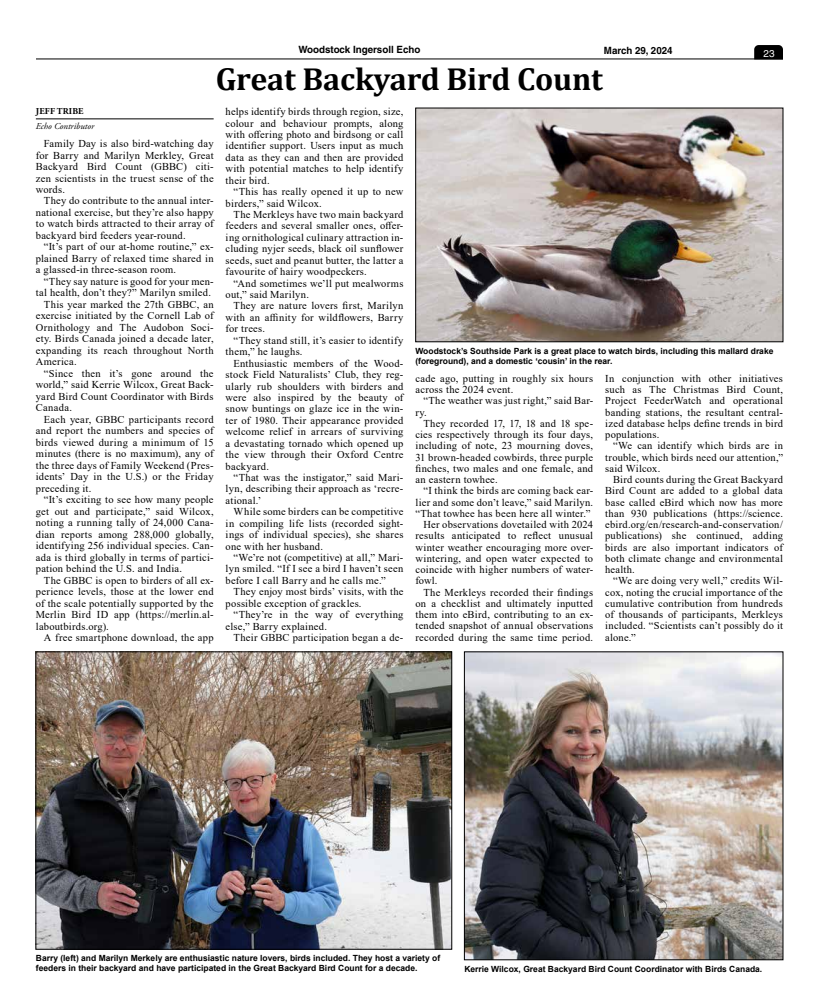
<style>
.page{position:relative;width:819px;height:1008px;background:#fff}
.page>*{position:absolute;margin:0;border:0;box-sizing:border-box;transform-origin:0 0}
.t1{font:700 32px "Cambria";letter-spacing:-.005em;color:#000}
.t2{font:10.5px/11.4px "Times New Roman";letter-spacing:.025em;color:#000;text-align:justify}
.t3{font:700 10px "Helvetica LT Std";color:#000}
.t4{font:10px "Helvetica LT Std";color:#fff}
.t5{font:italic 9px "Adobe Garamond Pro";color:#000}
.t6{font:700 9px "Adobe Garamond Pro";letter-spacing:.015em;color:#000}
.t7{font:700 8.5px/10.2px "Arial";color:#000}
</style>
<div class="page">
<hr style="left:36px;top:58px;width:747px;height:1px;background:#000">
<svg style="left:754px;top:45px;width:29px;height:14px"></svg>
<hr style="left:36px;top:118px;width:178px;height:1px;background:#000">
<img style="left:38px;top:654px;width:412px;height:294px">
<div style="left:36px;top:652px;width:416px;height:298px;border:1px solid #000"></div>
<img style="left:466px;top:654px;width:315px;height:304px">
<div style="left:464px;top:652px;width:319px;height:308px;border:1px solid #000"></div>
<img style="left:417px;top:110px;width:364px;height:230px">
<div style="left:415px;top:108px;width:368px;height:234px;border:1px solid #000"></div>
<p class="t3" style="left:299px;top:44px;width:123px">Woodstock Ingersoll Echo</p>
<p class="t3" style="left:604px;top:45px;width:70px">March 29, 2024</p>
<p class="t4" style="left:764px;top:47px;width:13px">23</p>
<h1 class="t1" style="left:216px;top:56px;width:389px">Great Backyard Bird Count</h1>
<p class="t6" style="left:36px;top:106px;width:49px">JEFF TRIBE</p>
<p class="t5" style="left:36px;top:121px;width:60px">Echo Contributor</p>
<p class="t2" style="left:36px;top:137px;width:179px;text-indent:8px">Family Day is also bird-watching day for Barry and Marilyn Merkley, Great Backyard Bird Count (GBBC) citi&shy;zen scientists in the truest sense of the words.</p>
<p class="t2" style="left:36px;top:195px;width:179px;text-indent:8px">They do contribute to the annual inter&shy;national exercise, but they’re also happy to watch birds attracted to their array of backyard bird feeders year-round.</p>
<p class="t2" style="left:36px;top:241px;width:179px;text-indent:8px">“It’s part of our at-home routine,” ex&shy;plained Barry of relaxed time shared in a glassed-in three-season room.</p>
<p class="t2" style="left:44px;top:275px;width:171px">“They say nature is good for your men-</p>
<p class="t2" style="left:36px;top:287px;width:177px">tal health, don’t they?” Marilyn smiled.</p>
<p class="t2" style="left:44px;top:298px;width:171px">This year marked the 27th GBBC, an</p>
<p class="t2" style="left:36px;top:310px;width:179px">exercise initiated by the Cornell Lab of</p>
<p class="t2" style="left:36px;top:321px;width:179px">Ornithology and The Audobon Soci-</p>
<p class="t2" style="left:36px;top:333px;width:179px">ety. Birds Canada joined a decade later,</p>
<p class="t2" style="left:36px;top:344px;width:179px">expanding its reach throughout North</p>
<p class="t2" style="left:36px;top:356px;width:42px">America.</p>
<p class="t2" style="left:44px;top:367px;width:171px">“Since then it’s gone around the</p>
<p class="t2" style="left:36px;top:379px;width:179px">world,” said Kerrie Wilcox, Great Back-</p>
<p class="t2" style="left:36px;top:390px;width:179px">yard Bird Count Coordinator with Birds</p>
<p class="t2" style="left:36px;top:402px;width:38px">Canada.</p>
<p class="t2" style="left:44px;top:413px;width:171px">Each year, GBBC participants record</p>
<p class="t2" style="left:36px;top:425px;width:179px">and report the numbers and species of</p>
<p class="t2" style="left:36px;top:436px;width:179px">birds viewed during a minimum of 15</p>
<p class="t2" style="left:36px;top:448px;width:179px">minutes (there is no maximum), any of</p>
<p class="t2" style="left:36px;top:459px;width:179px">the three days of Family Weekend (Pres-</p>
<p class="t2" style="left:36px;top:471px;width:179px">idents’ Day in the U.S.) or the Friday</p>
<p class="t2" style="left:36px;top:482px;width:57px">preceding it.</p>
<p class="t2" style="left:44px;top:494px;width:171px">“It’s exciting to see how many people</p>
<p class="t2" style="left:36px;top:505px;width:179px">get out and participate,” said Wilcox,</p>
<p class="t2" style="left:36px;top:517px;width:179px">noting a running tally of 24,000 Cana-</p>
<p class="t2" style="left:36px;top:528px;width:179px">dian reports among 288,000 globally,</p>
<p class="t2" style="left:36px;top:540px;width:179px">identifying 256 individual species. Can-</p>
<p class="t2" style="left:36px;top:551px;width:179px">ada is third globally in terms of partici-</p>
<p class="t2" style="left:36px;top:563px;width:148px">pation behind the U.S. and India.</p>
<p class="t2" style="left:44px;top:574px;width:171px">The GBBC is open to birders of all ex-</p>
<p class="t2" style="left:36px;top:586px;width:179px">perience levels, those at the lower end</p>
<p class="t2" style="left:36px;top:597px;width:179px">of the scale potentially supported by the</p>
<p class="t2" style="left:36px;top:608px;width:179px">Merlin Bird ID app (https://merlin.al-</p>
<p class="t2" style="left:36px;top:620px;width:74px">laboutbirds.org).</p>
<p class="t2" style="left:44px;top:631px;width:171px">A free smartphone download, the app</p>
<p class="t2" style="left:226px;top:106px;width:179px">helps identify birds through region, size, colour and behaviour prompts, along with offering photo and birdsong or call identifier support. Users input as much data as they can and then are provided with potential matches to help identify their bird.</p>
<p class="t2" style="left:226px;top:186px;width:179px;text-indent:8px">“This has really opened it up to new birders,” said Wilcox.</p>
<p class="t2" style="left:226px;top:208px;width:179px;text-indent:8px">The Merkleys have two main backyard feeders and several smaller ones, offer&shy;ing ornithological culinary attraction in&shy;cluding nyjer seeds, black oil sunflower seeds, suet and peanut butter, the latter a favourite of hairy woodpeckers.</p>
<p class="t2" style="left:226px;top:277px;width:179px;text-indent:8px">“And sometimes we’ll put mealworms out,” said Marilyn.</p>
<p class="t2" style="left:226px;top:300px;width:179px;text-indent:8px">They are nature lovers first, Marilyn with an affinity for wildflowers, Barry for trees.</p>
<p class="t2" style="left:226px;top:334px;width:179px;text-indent:8px">“They stand still, it’s easier to identify them,” he laughs.</p>
<p class="t2" style="left:226px;top:357px;width:179px;text-indent:8px">Enthusiastic members of the Wood&shy;stock Field Naturalists’ Club, they reg&shy;ularly rub shoulders with birders and were also inspired by the beauty of snow buntings on glaze ice in the win&shy;ter of 1980. Their appearance provided welcome relief in arrears of surviving a devastating tornado which opened up the view through their Oxford Centre backyard.</p>
<p class="t2" style="left:226px;top:471px;width:179px;text-indent:8px">“That was the instigator,” said Mari&shy;lyn, describing their approach as ‘recre&shy;ational.’</p>
<p class="t2" style="left:226px;top:506px;width:179px;text-indent:8px">While some birders can be competitive in compiling life lists (recorded sight&shy;ings of individual species), she shares one with her husband.</p>
<p class="t2" style="left:226px;top:552px;width:179px;text-indent:8px">“We’re not (competitive) at all,” Mari&shy;lyn smiled. “If I see a bird I haven’t seen before I call Barry and he calls me.”</p>
<p class="t2" style="left:226px;top:586px;width:179px;text-indent:8px">They enjoy most birds’ visits, with the possible exception of grackles.</p>
<p class="t2" style="left:226px;top:609px;width:179px;text-indent:8px">“They’re in the way of everything else,” Barry explained.</p>
<p class="t2" style="left:234px;top:632px;width:171px">Their GBBC participation began a de-</p>
<p class="t7" style="left:415px;top:346px;width:360px">Woodstock’s Southside Park is a great place to watch birds, including this mallard drake (foreground), and a domestic ‘cousin’ in the rear.</p>
<p class="t2" style="left:415px;top:372px;width:179px">cade ago, putting in roughly six hours across the 2024 event.</p>
<p class="t2" style="left:415px;top:395px;width:179px;text-indent:8px">“The weather was just right,” said Bar&shy;ry.</p>
<p class="t2" style="left:415px;top:417px;width:179px;text-indent:8px">They recorded 17, 17, 18 and 18 spe&shy;cies respectively through its four days, including of note, 23 mourning doves, 31 brown-headed cowbirds, three purple finches, two males and one female, and an eastern towhee.</p>
<p class="t2" style="left:423px;top:485px;width:171px">“I think the birds are coming back ear-</p>
<p class="t2" style="left:415px;top:496px;width:179px">lier and some don’t leave,” said Marilyn.</p>
<p class="t2" style="left:415px;top:507px;width:176px">“That towhee has been here all winter.”</p>
<p class="t2" style="left:423px;top:519px;width:171px">Her observations dovetailed with 2024</p>
<p class="t2" style="left:415px;top:530px;width:179px">results anticipated to reflect unusual</p>
<p class="t2" style="left:415px;top:541px;width:179px">winter weather encouraging more over-</p>
<p class="t2" style="left:415px;top:552px;width:179px">wintering, and open water expected to</p>
<p class="t2" style="left:415px;top:564px;width:179px">coincide with higher numbers of water-</p>
<p class="t2" style="left:415px;top:575px;width:24px">fowl.</p>
<p class="t2" style="left:423px;top:586px;width:171px">The Merkleys recorded their findings</p>
<p class="t2" style="left:415px;top:597px;width:179px">on a checklist and ultimately inputted</p>
<p class="t2" style="left:415px;top:609px;width:179px">them into eBird, contributing to an ex-</p>
<p class="t2" style="left:415px;top:620px;width:179px">tended snapshot of annual observations</p>
<p class="t2" style="left:415px;top:631px;width:179px">recorded during the same time period.</p>
<p class="t2" style="left:605px;top:372px;width:179px">In conjunction with other initiatives such as The Christmas Bird Count, Project FeederWatch and operational banding stations, the resultant central&shy;ized database helps define trends in bird populations.</p>
<p class="t2" style="left:605px;top:440px;width:179px;text-indent:8px">“We can identify which birds are in trouble, which birds need our attention,” said Wilcox.</p>
<p class="t2" style="left:605px;top:474px;width:179px;text-indent:8px">Bird counts during the Great Backyard Bird Count are added to a global data base called eBird which now has more than 930 publications (https://science. ebird.org/en/research-and-conservation/ publications) she continued, adding birds are also important indicators of both climate change and environmental health.</p>
<p class="t2" style="left:605px;top:575px;width:179px;text-indent:8px">“We are doing very well,” credits Wil&shy;cox, noting the crucial importance of the cumulative contribution from hundreds of thousands of participants, Merkleys included. “Scientists can’t possibly do it alone.”</p>
<p class="t7" style="left:36px;top:953px;width:406px">Barry (left) and Marilyn Merkely are enthusiastic nature lovers, birds included. They host a variety of feeders in their backyard and have participated in the Great Backyard Bird Count for a decade.</p>
<p class="t7" style="left:464px;top:964px;width:299px">Kerrie Wilcox, Great Backyard Bird Count Coordinator with Birds Canada.</p>
</div>
